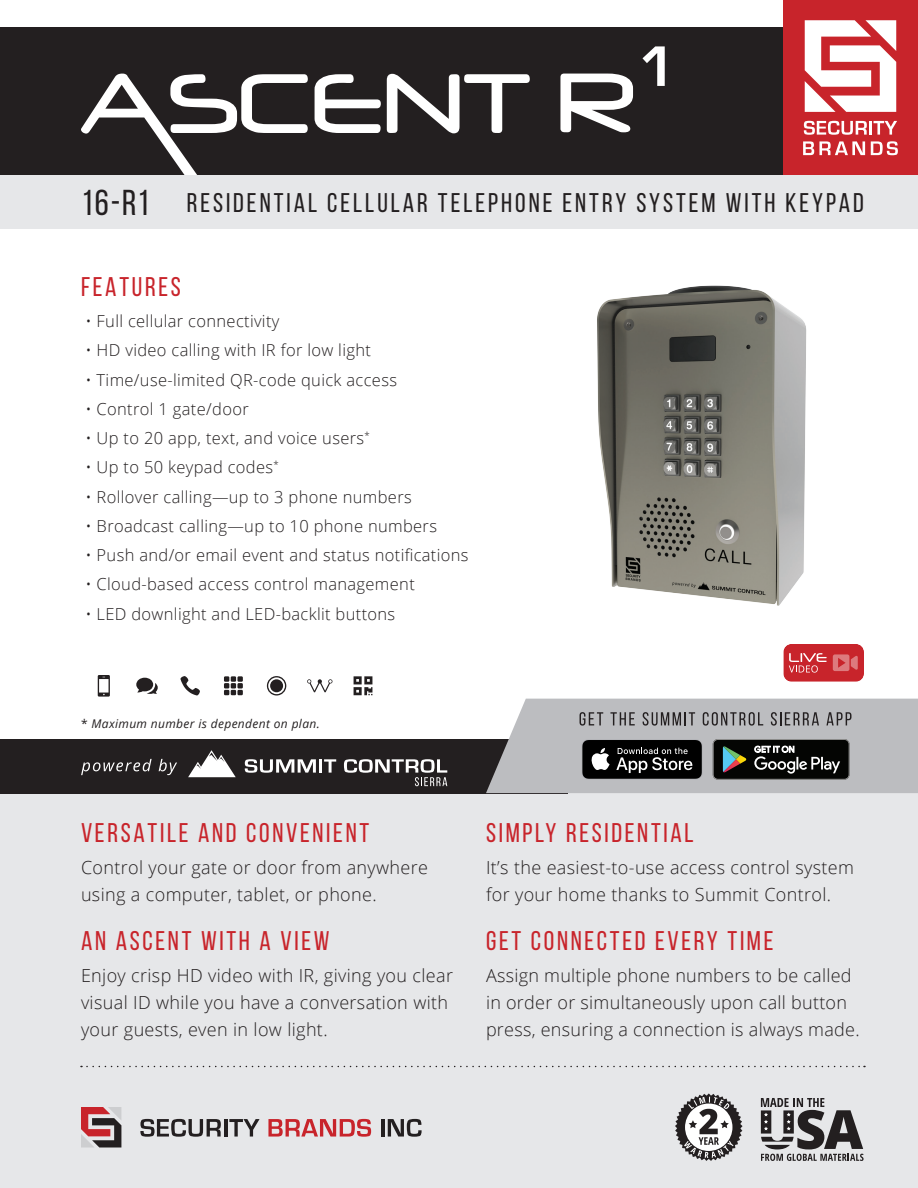
<style>
.page{position:relative;width:918px;height:1188px;background:#fff}
.page>*{position:absolute;margin:0;border:0;box-sizing:border-box;transform-origin:0 0}
.t1{font:27px "Bebas Neue";letter-spacing:.1em;color:#c8242b}
.t2{font:27px "Bebas Neue";letter-spacing:.11em;color:#231f20}
.t3{font:300 18px/27px "Open Sans";letter-spacing:.02em;color:#231f20}
.t4{font:300 16.5px "Open Sans";letter-spacing:.02em;color:#231f20}
.t5{font:italic 12px "Open Sans";letter-spacing:.03em;color:#231f20}
.s1{font-size:36px}
.s2{font-style:normal}
</style>
<div class="page">
<div style="left:0;top:793px;width:918px;height:395px;background:#e6e7e9"></div>
<div style="left:0;top:739px;width:568px;height:54px;background:#231f20"></div>
<img style="left:597px;top:285px;width:210px;height:321px">
<svg style="left:783px;top:644px;width:81px;height:38px"></svg>
<svg style="left:81px;top:1066px;width:784px;height:1px"></svg>
<svg style="left:81px;top:759px;width:71px;height:16px"></svg>
<svg style="left:159px;top:759px;width:18px;height:16px"></svg>
<svg style="left:324px;top:759px;width:12px;height:14px"></svg>
<hr style="left:319px;top:759px;width:3px;height:14px;background:#fff">
<svg style="left:245px;top:759px;width:71px;height:14px"></svg>
<svg style="left:188px;top:750px;width:48px;height:27px"></svg>
<svg style="left:344px;top:759px;width:103px;height:27px"></svg>
<svg style="left:486px;top:699px;width:432px;height:94px"></svg>
<svg style="left:136px;top:678px;width:22px;height:16px"></svg>
<svg style="left:180px;top:676px;width:20px;height:20px"></svg>
<svg style="left:224px;top:676px;width:19px;height:19px"></svg>
<svg style="left:98px;top:675px;width:12px;height:22px"></svg>
<svg style="left:307px;top:679px;width:26px;height:13px"></svg>
<svg style="left:267px;top:676px;width:19px;height:20px"></svg>
<div style="left:270px;top:679px;width:13px;height:13px;background:#231f20;border-radius:50%"></div>
<svg style="left:354px;top:676px;width:18px;height:19px"></svg>
<svg style="left:81px;top:1107px;width:40px;height:40px"></svg>
<svg style="left:140px;top:1119px;width:81px;height:18px"></svg>
<hr style="left:224px;top:1119px;width:3px;height:18px;background:#231f20">
<svg style="left:229px;top:1119px;width:31px;height:18px"></svg>
<svg style="left:268px;top:1119px;width:103px;height:18px"></svg>
<hr style="left:381px;top:1119px;width:3px;height:18px;background:#231f20">
<svg style="left:388px;top:1119px;width:34px;height:18px"></svg>
<svg style="left:675px;top:1093px;width:68px;height:68px"></svg>
<svg style="left:761px;top:1098px;width:103px;height:63px"></svg>
<div style="left:0;top:27px;width:783px;height:149px;background:#231f20"></div>
<svg style="left:81px;top:74px;width:227px;height:102px"></svg>
<svg style="left:315px;top:74px;width:66px;height:59px"></svg>
<svg style="left:387px;top:74px;width:143px;height:59px"></svg>
<svg style="left:560px;top:74px;width:73px;height:58px"></svg>
<svg style="left:643px;top:46px;width:22px;height:40px"></svg>
<div style="left:783px;top:0;width:135px;height:176px;background:#c8242b"></div>
<svg style="left:803px;top:141px;width:62px;height:14px"></svg>
<svg style="left:871px;top:141px;width:27px;height:14px"></svg>
<svg style="left:804px;top:121px;width:63px;height:14px"></svg>
<hr style="left:869px;top:121px;width:3px;height:14px;background:#fff">
<svg style="left:874px;top:121px;width:23px;height:14px"></svg>
<svg style="left:805px;top:20px;width:91px;height:92px"></svg>
<div style="left:0;top:176px;width:918px;height:54px;background:#e6e7e9"></div>
<h1 class="t2" style="left:81px;top:188px;width:785px"><span class="s1">16-R1</span> RESIDENTIAL CELLULAR TELEPHONE ENTRY SYSTEM WITH KEYPAD</h1>
<h1 class="t1" style="left:81px;top:272px;width:101px">FEATURES</h1>
<p class="t4" style="left:86px;top:310px;width:195px">• Full cellular connectivity</p>
<p class="t4" style="left:86px;top:339px;width:287px">• HD video calling with IR for low light</p>
<p class="t4" style="left:86px;top:368px;width:313px">• Time/use-limited QR-code quick access</p>
<p class="t4" style="left:86px;top:398px;width:165px">• Control 1 gate/door</p>
<p class="t4" style="left:86px;top:427px;width:286px">• Up to 20 app, text, and voice users<sup>*</sup></p>
<p class="t4" style="left:86px;top:456px;width:195px">• Up to 50 keypad codes<sup>*</sup></p>
<p class="t4" style="left:86px;top:485px;width:328px">• Rollover calling—up to 3 phone numbers</p>
<p class="t4" style="left:86px;top:515px;width:353px">• Broadcast calling—up to 10 phone numbers</p>
<p class="t4" style="left:86px;top:544px;width:385px">• Push and/or email event and status notifications</p>
<p class="t4" style="left:86px;top:573px;width:331px">• Cloud-based access control management</p>
<p class="t4" style="left:86px;top:602px;width:311px">• LED downlight and LED-backlit buttons</p>
<p class="t5" style="left:81px;top:715px;width:240px"><span class="s2">*</span> Maximum number is dependent on plan.</p>
<h1 class="t1" style="left:81px;top:818px;width:290px">VERSATILE AND CONVENIENT</h1>
<p class="t3" style="left:81px;top:853px;width:349px">Control your gate or door from anywhere using a computer, tablet, or phone.</p>
<h1 class="t1" style="left:81px;top:926px;width:250px">AN ASCENT WITH A VIEW</h1>
<p class="t3" style="left:81px;top:961px;width:374px">Enjoy crisp HD video with IR, giving you clear visual ID while you have a conversation with your guests, even in low light.</p>
<h1 class="t1" style="left:486px;top:818px;width:209px">SIMPLY RESIDENTIAL</h1>
<p class="t3" style="left:486px;top:853px;width:370px">It’s the easiest-to-use access control system for your home thanks to Summit Control.</p>
<h1 class="t1" style="left:486px;top:926px;width:289px">GET CONNECTED EVERY TIME</h1>
<p class="t3" style="left:486px;top:961px;width:375px">Assign multiple phone numbers to be called in order or simultaneously upon call button press, ensuring a connection is always made.</p>
</div>
